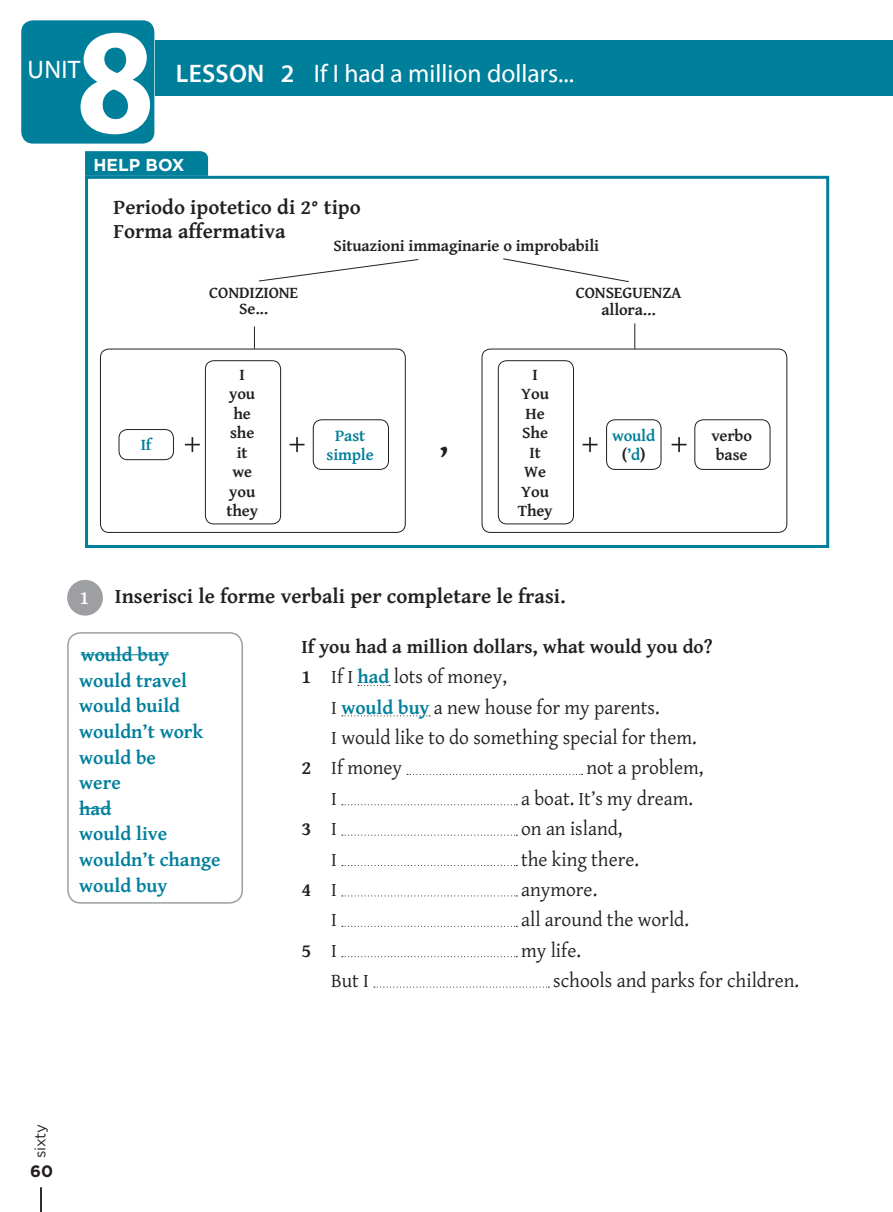
<style>
.page{position:relative;width:893px;height:1212px;background:#fff}
.page>*{position:absolute;margin:0;border:0;box-sizing:border-box;transform-origin:0 0}
.t1{font:700 semi-condensed 151.5px "Myriad Pro";color:#fff}
.t2{font:700 34.5px "Kind 10";color:#231f20}
.t3{font:25.5px "Myriad Pro";color:#fff}
.t4{font:700 21px "Kind 06";color:#231f20}
.t5{font:700 21px/24px "Kind 10";color:#231f20}
.t6{font:19.5px "Kind 10";color:#231f20}
.t7{font:700 19.5px/25.7px "Kind 10";color:#007f9b}
.t8{font:700 19.5px "Kind 10";color:#231f20}
.t9{font:700 17.25px "Gotham";color:#fff}
.t10{font:700 16.5px/19.5px "Kind 10";letter-spacing:-.01em;color:#231f20;text-align:center}
.t11{font:700 16.5px/19.5px "Kind 10";letter-spacing:-.01em;color:#007f9b;text-align:center}
.t12{font:700 16.5px "Gotham";color:#231f20}
.t13{font:15px "Gotham";letter-spacing:-.005em;color:#231f20}
.s1{font-weight:600}
.s2{color:#231f20}
.s3{font-family:"Kind 10";font-size:19.5px;color:#fff}
.s4{font-weight:700}
.s5{font-weight:700;color:#007f9b}
.s6{font-weight:400}
</style>
<div class="page">
<div style="left:156px;top:40px;width:737px;height:56px;background:#007f9b"></div>
<div style="left:21px;top:20px;width:133px;height:124px;background:#007f9b;border-radius:12px"></div>
<hr style="left:40px;top:1187px;width:2px;height:25px;background:#231f20">
<div style="left:67px;top:580px;width:36px;height:36px;background:#9d9fa2;border-radius:50%"></div>
<svg style="left:358px;top:685px;width:32px;height:1px"></svg>
<svg style="left:342px;top:715px;width:88px;height:1px"></svg>
<svg style="left:407px;top:774px;width:176px;height:1px"></svg>
<svg style="left:342px;top:804px;width:175px;height:1px"></svg>
<svg style="left:342px;top:835px;width:175px;height:1px"></svg>
<svg style="left:342px;top:865px;width:175px;height:1px"></svg>
<svg style="left:342px;top:895px;width:175px;height:1px"></svg>
<svg style="left:342px;top:926px;width:175px;height:1px"></svg>
<svg style="left:342px;top:956px;width:175px;height:1px"></svg>
<svg style="left:374px;top:986px;width:175px;height:1px"></svg>
<hr style="left:81px;top:654px;width:88px;height:1px;background:#007f9b">
<hr style="left:79px;top:808px;width:32px;height:1px;background:#007f9b">
<div style="left:67px;top:632px;width:176px;height:272px;border:2px solid #9d9fa2;border-radius:13px"></div>
<div style="left:85px;top:176px;width:744px;height:372px;border:3px solid #007f9b"></div>
<div style="left:100px;top:349px;width:306px;height:184px;border:1px solid #231f20;border-radius:9px"></div>
<div style="left:482px;top:349px;width:305px;height:184px;border:1px solid #231f20;border-radius:9px"></div>
<svg style="left:85px;top:151px;width:123px;height:25px;background:#04819c"></svg>
<svg style="left:259px;top:259px;width:160px;height:23px"></svg>
<svg style="left:503px;top:258px;width:126px;height:25px"></svg>
<svg style="left:634px;top:323px;width:1px;height:26px"></svg>
<svg style="left:254px;top:326px;width:1px;height:23px"></svg>
<div style="left:119px;top:429px;width:55px;height:31px;border:1px solid #231f20;border-radius:9px"></div>
<div style="left:606px;top:419px;width:55px;height:51px;border:1px solid #231f20;border-radius:9px"></div>
<div style="left:313px;top:419px;width:76px;height:51px;border:1px solid #231f20;border-radius:9px"></div>
<div style="left:694px;top:419px;width:76px;height:51px;border:1px solid #231f20;border-radius:9px"></div>
<svg style="left:290px;top:437px;width:14px;height:15px"></svg>
<svg style="left:583px;top:437px;width:14px;height:15px"></svg>
<svg style="left:672px;top:437px;width:15px;height:15px"></svg>
<svg style="left:185px;top:437px;width:15px;height:15px"></svg>
<div style="left:205px;top:360px;width:76px;height:164px;border:1px solid #231f20;border-radius:9px"></div>
<div style="left:498px;top:360px;width:76px;height:164px;border:1px solid #231f20;border-radius:9px"></div>
<h1 class="t1" style="left:76px;top:-3px;width:80px">8</h1>
<h3 class="t3" style="left:28px;top:55px;width:54px">UNIT</h3>
<h3 class="t3" style="left:176px;top:60px;width:400px"><span class="s1">LESSON 2</span> If I had a million dollars...</h3>
<p class="t9" style="left:94px;top:155px;width:92px">HELP BOX</p>
<p class="t5" style="left:114px;top:195px;width:249px">Periodo ipotetico di 2° tipo<br>Forma affermativa</p>
<p class="t10" style="left:333px;top:235px;width:267px">Situazioni immaginarie o improbabili</p>
<p class="t10" style="left:209px;top:284px;width:91px;line-height:16.5px">CONDIZIONE<br>Se...</p>
<p class="t10" style="left:576px;top:284px;width:107px;line-height:16.5px">CONSEGUENZA allora...</p>
<p class="t10" style="left:226px;top:364px;width:33px">I you he she it we you they</p>
<p class="t10" style="left:518px;top:364px;width:37px">I<br>You<br>He<br>She<br>It<br>We<br>You<br>They</p>
<p class="t11" style="left:141px;top:435px;width:12px">If</p>
<p class="t11" style="left:612px;top:425px;width:45px">would <span class="s2">(</span>’d<span class="s2">)</span></p>
<p class="t11" style="left:327px;top:425px;width:49px">Past simple</p>
<p class="t10" style="left:711px;top:425px;width:42px;text-align:left">verbo base</p>
<h2 class="t2" style="left:439px;top:414px;width:11px">,</h2>
<p class="t4" style="left:79px;top:580px;width:488px"><span class="s3">1</span> Inserisci le forme verbali per completare le frasi.</p>
<p class="t8" style="left:301px;top:632px;width:413px">If you had a million dollars, what would you do?</p>
<p class="t6" style="left:301px;top:663px;width:207px"><span class="s4">1</span> If I <span class="s5">had</span> lots of money,</p>
<p class="t6" style="left:331px;top:693px;width:330px">I <span class="s5">would buy</span> a new house for my parents.</p>
<p class="t6" style="left:331px;top:723px;width:367px">I would like to do something special for them.</p>
<p class="t6" style="left:301px;top:754px;width:102px"><span class="s4">2</span> If money</p>
<p class="t6" style="left:586px;top:754px;width:118px">not a problem,</p>
<p class="t6" style="left:331px;top:784px;width:7px">I</p>
<p class="t6" style="left:521px;top:784px;width:173px">a boat. It’s my dream.</p>
<p class="t8" style="left:301px;top:814px;width:37px">3 <span class="s6">I</span></p>
<p class="t6" style="left:521px;top:814px;width:103px">on an island,</p>
<p class="t6" style="left:331px;top:845px;width:7px">I</p>
<p class="t6" style="left:521px;top:845px;width:119px">the king there.</p>
<p class="t8" style="left:301px;top:875px;width:37px">4 <span class="s6">I</span></p>
<p class="t6" style="left:521px;top:875px;width:77px">anymore.</p>
<p class="t6" style="left:331px;top:906px;width:7px">I</p>
<p class="t6" style="left:521px;top:906px;width:169px">all around the world.</p>
<p class="t8" style="left:301px;top:936px;width:37px">5 <span class="s6">I</span></p>
<p class="t6" style="left:521px;top:936px;width:61px">my life.</p>
<p class="t6" style="left:331px;top:966px;width:39px">But I</p>
<p class="t6" style="left:553px;top:966px;width:247px">schools and parks for children.</p>
<p class="t7" style="left:79px;top:641px;width:143px">would buy would travel would build wouldn’t work would be<br>were<br>had<br>would live wouldn’t change would buy</p>
<p class="t13" style="left:32px;top:1158px;width:36px;rotate:-90deg">sixty</p>
<p class="t12" style="left:30px;top:1161px;width:24px">60</p>
</div>
